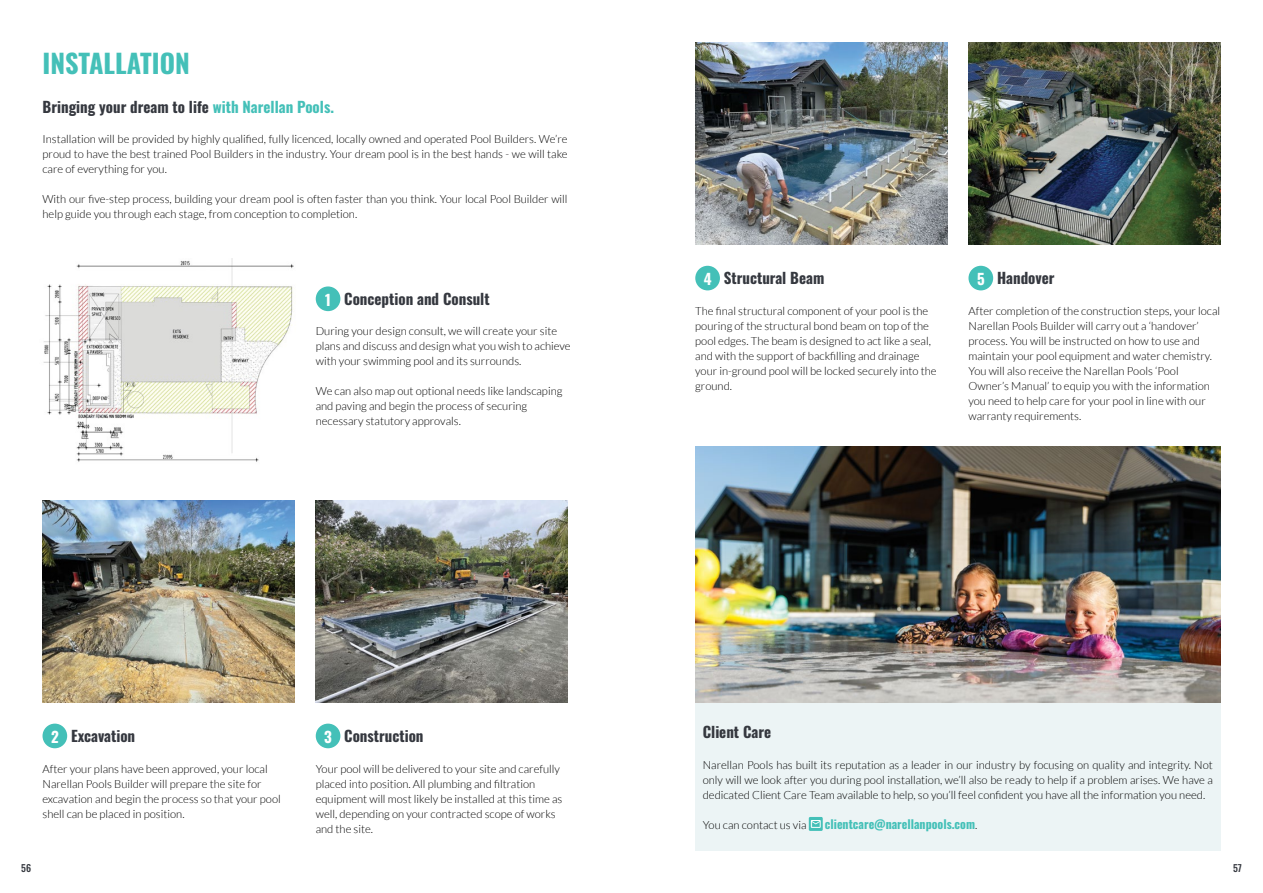
<style>
.page{position:relative;width:1263px;height:893px;background:#fff}
.page>*{position:absolute;margin:0;border:0;box-sizing:border-box;transform-origin:0 0}
.t1{font:700 26.25px "Oswald";color:#44c0b8}
.t2{font:700 15px "Oswald";color:#35383f}
.t3{font:700 12px "Oswald";color:#44c0b8}
.t4{font:300 11.25px/15px "Lato";color:#000}
.t5{font:500 9.75px "Oswald";color:#35383f}
.s1{color:#44c0b8}
.s2{color:#fff}
.s3{font-family:"Lato";font-weight:300;font-size:11.25px;color:#000}
</style>
<div class="page">
<div style="left:316px;top:286px;width:24px;height:25px;background:#44c0b8;border-radius:50%"></div>
<div style="left:43px;top:724px;width:24px;height:24px;background:#44c0b8;border-radius:50%"></div>
<div style="left:316px;top:724px;width:24px;height:24px;background:#44c0b8;border-radius:50%"></div>
<img style="left:43px;top:500px;width:251px;height:202px">
<img style="left:316px;top:500px;width:252px;height:202px">
<img style="left:43px;top:258px;width:251px;height:204px">
<div style="left:695px;top:702px;width:525px;height:148px;background:#ecf4f5"></div>
<div style="left:695px;top:266px;width:25px;height:24px;background:#44c0b8;border-radius:50%"></div>
<div style="left:968px;top:266px;width:25px;height:24px;background:#44c0b8;border-radius:50%"></div>
<div style="left:809px;top:817px;width:14px;height:14px;background:#44c0b8"></div>
<svg style="left:811px;top:820px;width:10px;height:8px"></svg>
<img style="left:695px;top:43px;width:252px;height:201px">
<img style="left:968px;top:43px;width:252px;height:201px">
<img style="left:695px;top:446px;width:525px;height:256px">
<h1 class="t1" style="left:43px;top:49px;width:149px">INSTALLATION</h1>
<h2 class="t2" style="left:43px;top:99px;width:293px">Bringing your dream to life <span class="s1">with Narellan Pools.</span></h2>
<p class="t4" style="left:43px;top:132px;width:527px;text-align:justify">Installation will be provided by highly qualified, fully licenced, locally owned and operated Pool Builders. We’re proud to have the best trained Pool Builders in the industry. Your dream pool is in the best hands - we will take care of everything for you.</p>
<p class="t4" style="left:43px;top:192px;width:527px">With our five-step process, building your dream pool is often faster than you think. Your local Pool Builder will help guide you through each stage, from conception to completion.</p>
<h2 class="t2" style="left:325px;top:291px;width:166px"><span class="s2">1</span> Conception and Consult</h2>
<p class="t4" style="left:316px;top:324px;width:256px">During your design consult, we will create your site plans and discuss and design what you wish to achieve with your swimming pool and its surrounds.</p>
<p class="t4" style="left:316px;top:384px;width:248px">We can also map out optional needs like landscaping and paving and begin the process of securing necessary statutory approvals.</p>
<h2 class="t2" style="left:51px;top:728px;width:86px"><span class="s2">2</span> Excavation</h2>
<p class="t4" style="left:43px;top:761px;width:240px">After your plans have been approved, your local Narellan Pools Builder will prepare the site for excavation and begin the process so that your pool shell can be placed in position.</p>
<h2 class="t2" style="left:324px;top:728px;width:101px"><span class="s2">3</span> Construction</h2>
<p class="t4" style="left:316px;top:761px;width:248px">Your pool will be delivered to your site and carefully placed into position. All plumbing and filtration equipment will most likely be installed at this time as well, depending on your contracted scope of works and the site.</p>
<h2 class="t2" style="left:704px;top:270px;width:122px"><span class="s2">4</span> Structural Beam</h2>
<p class="t4" style="left:695px;top:303px;width:243px">The final structural component of your pool is the pouring of the structural bond beam on top of the pool edges. The beam is designed to act like a seal, and with the support of backfilling and drainage your in-ground pool will be locked securely into the ground.</p>
<h2 class="t2" style="left:977px;top:270px;width:79px"><span class="s2">5</span> Handover</h2>
<p class="t4" style="left:968px;top:303px;width:253px">After completion of the construction steps, your local Narellan Pools Builder will carry out a ‘handover’ process. You will be instructed on how to use and maintain your pool equipment and water chemistry.<br>You will also receive the Narellan Pools ‘Pool Owner’s Manual’ to equip you with the information you need to help care for your pool in line with our warranty requirements.</p>
<h2 class="t2" style="left:703px;top:724px;width:70px">Client Care</h2>
<p class="t4" style="left:703px;top:758px;width:512px;text-align:justify">Narellan Pools has built its reputation as a leader in our industry by focusing on quality and integrity. Not only will we look after you during pool installation, we’ll also be ready to help if a problem arises. We have a dedicated Client Care Team available to help, so you’ll feel confident you have all the information you need.</p>
<p class="t4" style="left:703px;top:818px;width:105px">You can contact us via</p>
<p class="t3" style="left:825px;top:818px;width:154px">clientcare@narellanpools.com<span class="s3">.</span></p>
<p class="t5" style="left:21px;top:863px;width:11px">56</p>
<p class="t5" style="left:1233px;top:863px;width:10px">57</p>
</div>
